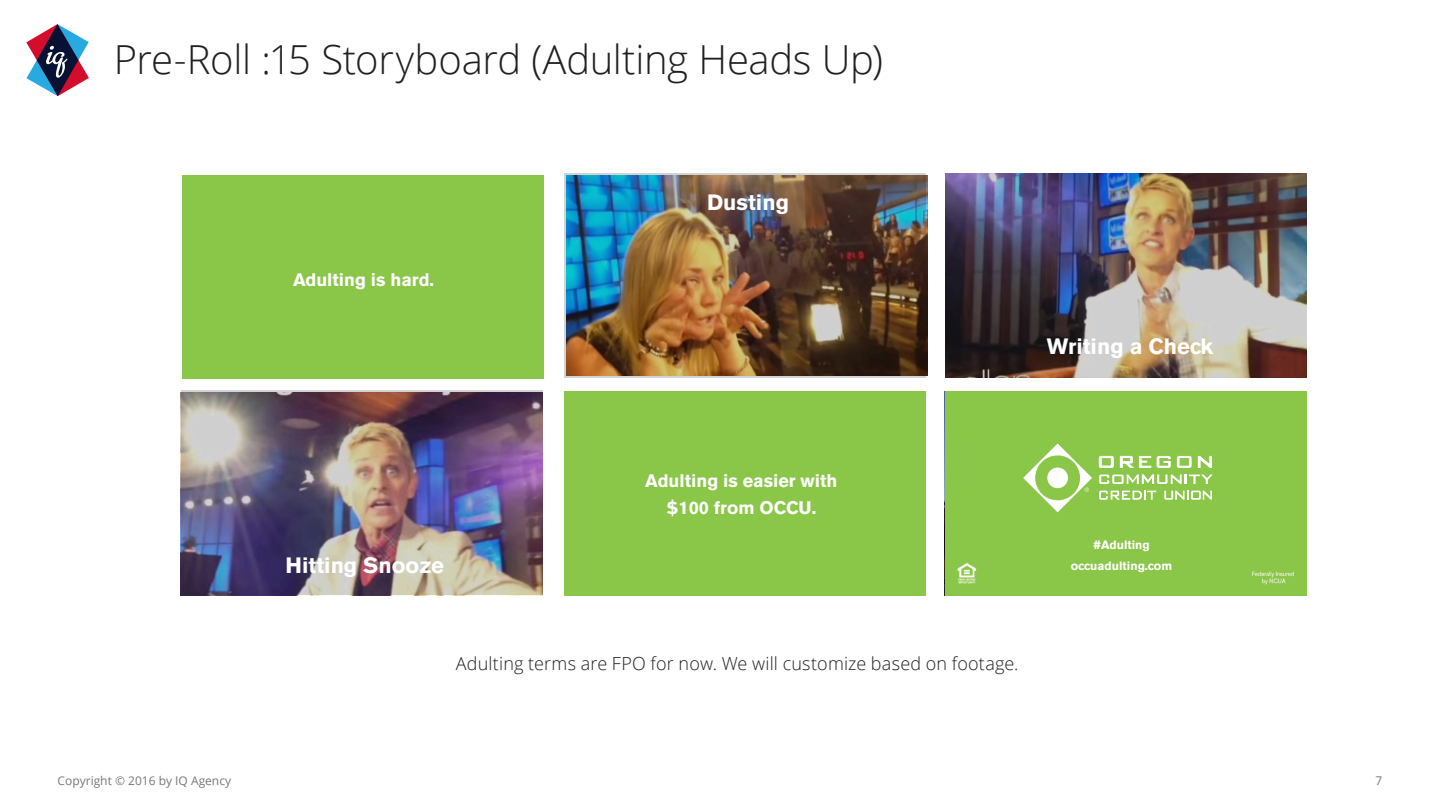
<style>
.page{position:relative;width:1440px;height:811px;background:#fff}
.page>*{position:absolute;margin:0;border:0;box-sizing:border-box;transform-origin:0 0}
.t1{font:300 40px "Open Sans";letter-spacing:-.01em;color:#231f20}
.t2{font:700 22px "Akzidenz Grotesk BE";color:#fff}
.Bullet{font:300 18px "Open Sans";letter-spacing:.01em;color:#231f20}
.t3{font:700 18px/27.6px "Akzidenz Grotesk BE";color:#fff;text-align:center}
.t4{font:12px "Open Sans";color:#777877}
.t5{font:700 12px "Akzidenz Grotesk BE";color:#fff}
</style>
<div class="page">
<svg style="left:26px;top:24px;width:63px;height:72px"></svg>
<div style="left:182px;top:175px;width:361px;height:203px;background:#8ac648"></div>
<div style="left:564px;top:391px;width:361px;height:204px;background:#8ac648"></div>
<img style="left:181px;top:391px;width:361px;height:204px">
<img style="left:946px;top:173px;width:361px;height:204px">
<div style="left:945px;top:391px;width:361px;height:204px;background:#8ac648"></div>
<img style="left:944px;top:559px;width:363px;height:36px">
<img style="left:564px;top:173px;width:361px;height:204px">
<svg style="left:1099px;top:490px;width:57px;height:10px"></svg>
<svg style="left:1164px;top:490px;width:48px;height:10px"></svg>
<svg style="left:1099px;top:474px;width:114px;height:10px"></svg>
<svg style="left:1099px;top:456px;width:15px;height:12px"></svg>
<svg style="left:1120px;top:456px;width:31px;height:12px"></svg>
<svg style="left:1157px;top:456px;width:14px;height:12px"></svg>
<svg style="left:1177px;top:456px;width:15px;height:12px"></svg>
<svg style="left:1198px;top:456px;width:14px;height:12px"></svg>
<svg style="left:1023px;top:443px;width:69px;height:69px"></svg>
<h1 class="t1" style="left:114px;top:32px;width:771px">Pre-Roll :15 Storyboard (Adulting Heads Up)</h1>
<p class="t3" style="left:293px;top:266px;width:143px">Adulting is hard.</p>
<p class="t2" style="left:707px;top:190px;width:83px">Dusting</p>
<p class="t2" style="left:1047px;top:333px;width:168px">Writing a Check</p>
<p class="t2" style="left:286px;top:552px;width:160px">Hitting Snooze</p>
<p class="t3" style="left:645px;top:467px;width:194px">Adulting is easier with $100 from OCCU.</p>
<p class="Bullet" style="left:456px;top:651px;width:564px">Adulting terms are FPO for now. We will customize based on footage.</p>
<p class="t5" style="left:1093px;top:538px;width:58px">#Adulting</p>
<p class="t5" style="left:1071px;top:559px;width:103px">occuadulting.com</p>
<p class="t4" style="left:58px;top:772px;width:175px">Copyright © 2016 by IQ Agency</p>
<p class="t4" style="left:1376px;top:772px;width:8px">7</p>
</div>
